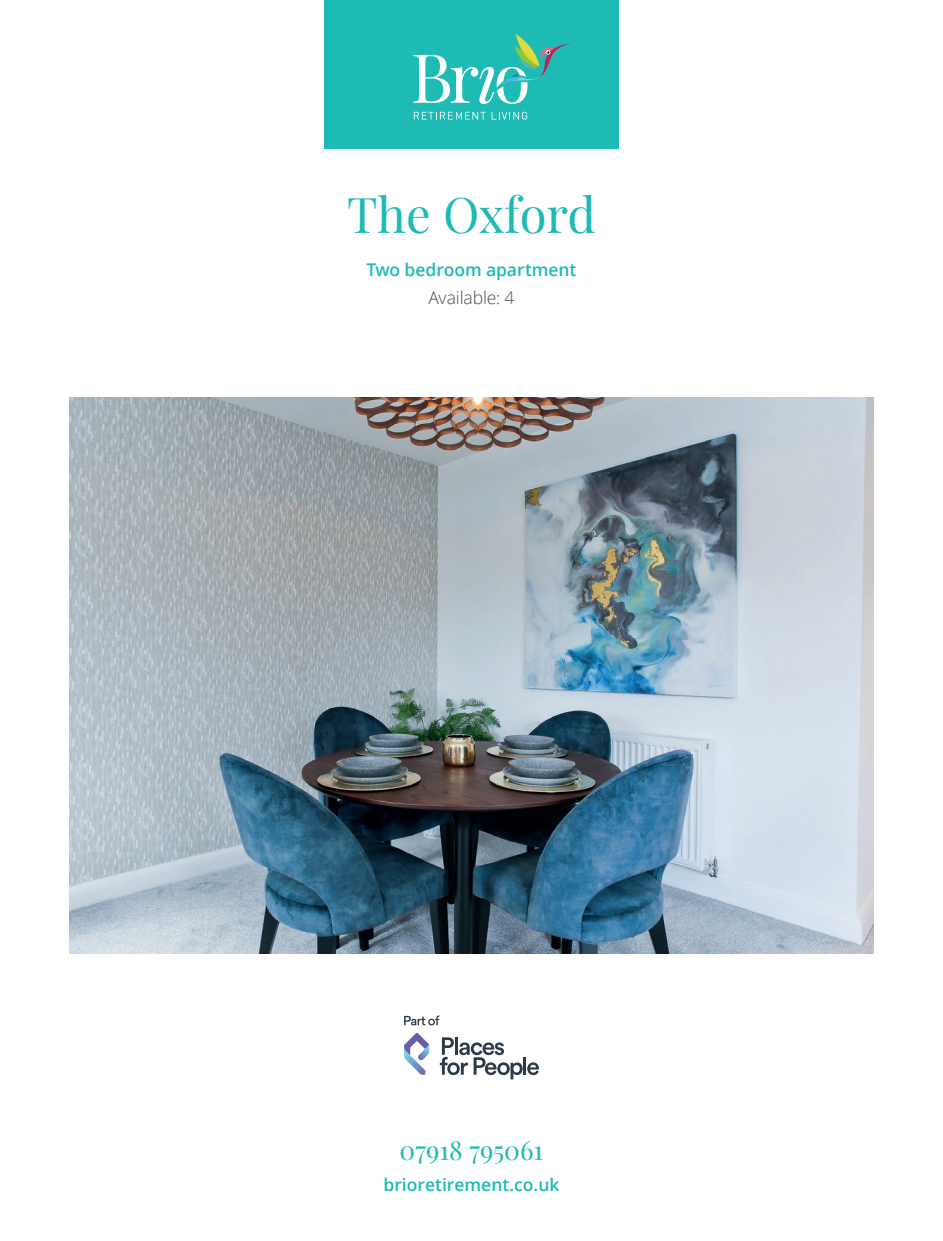
<style>
.page{position:relative;width:943px;height:1241px;background:#fff}
.page>*{position:absolute;margin:0;border:0;box-sizing:border-box;transform-origin:0 0}
.t1{font:49px "Playfair Display";letter-spacing:-.005em;color:#1dbbb3}
.t2{font:26.25px "Playfair Display";color:#1dbbb3}
.t3{font:600 17.5px "Open Sans";color:#1dbbb3}
.t4{font:300 17.5px "Open Sans";letter-spacing:-.005em;color:#464b54}
</style>
<div class="page">
<div style="left:324px;top:0;width:294px;height:149px;background:#1dbbb3"></div>
<svg style="left:414px;top:112px;width:71px;height:7px"></svg>
<svg style="left:491px;top:112px;width:36px;height:8px"></svg>
<svg style="left:413px;top:34px;width:158px;height:70px"></svg>
<svg style="left:404px;top:1032px;width:25px;height:42px"></svg>
<svg style="left:440px;top:1037px;width:99px;height:42px"></svg>
<svg style="left:404px;top:1015px;width:35px;height:10px"></svg>
<img style="left:69px;top:397px;width:804px;height:555px">
<h1 class="t1" style="left:347px;top:184px;width:250px">The Oxford</h1>
<p class="t3" style="left:366px;top:258px;width:211px">Two bedroom apartment</p>
<p class="t4" style="left:428px;top:286px;width:88px">Available: 4</p>
<h2 class="t2" style="left:399px;top:1133px;width:145px">07918 795061</h2>
<p class="t3" style="left:383px;top:1172px;width:177px">brioretirement.co.uk</p>
</div>
